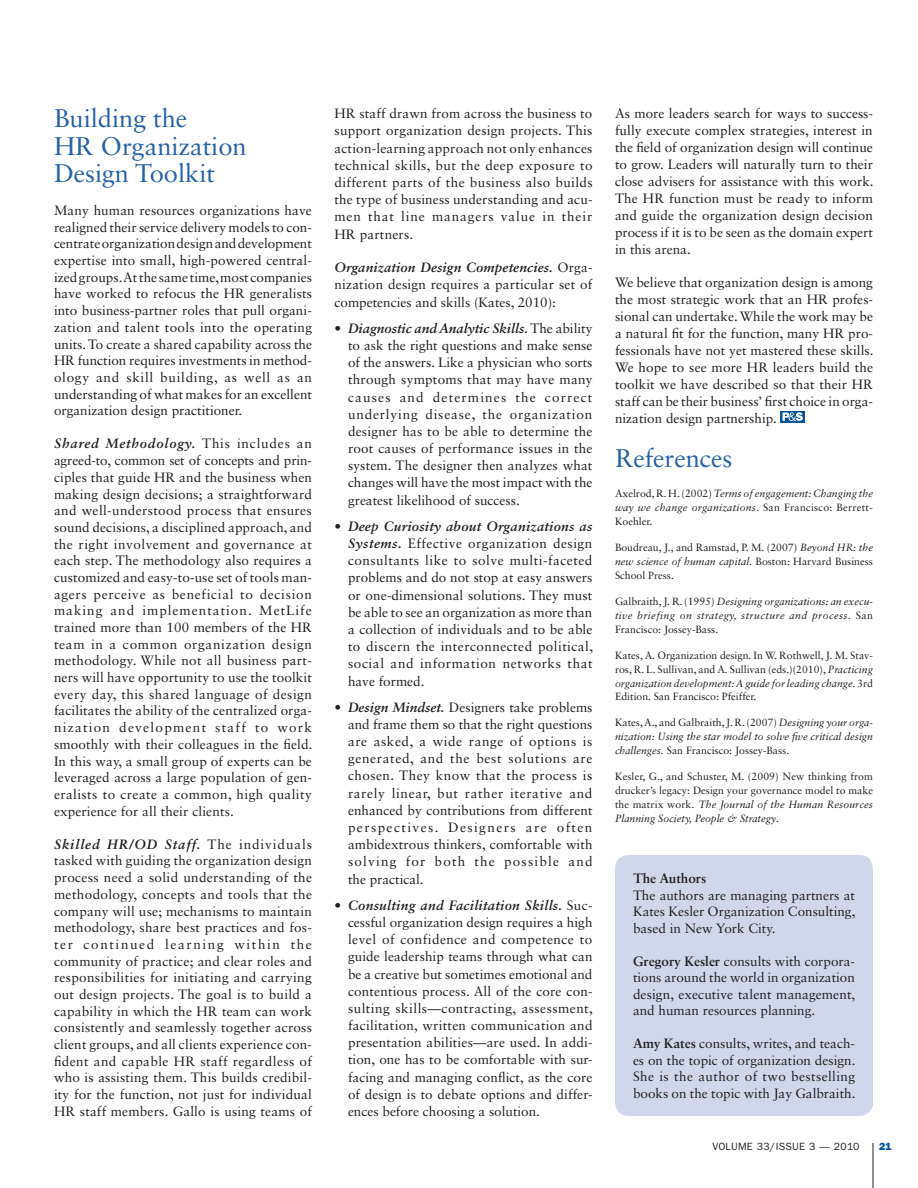
<style>
.page{position:relative;width:918px;height:1188px;background:#fff}
.page>*{position:absolute;margin:0;border:0;box-sizing:border-box;transform-origin:0 0}
.t1{font:25.5px/27.2px "Sabon LT Std";color:#2662a8}
.t2{font:13.5px/16.6px "Sabon LT Std";color:#231f20;text-align:justify}
.t3{font:700 13.5px "Sabon LT Std";color:#231f20}
.t4{font:10.5px/14px "Sabon LT Std";color:#231f20;text-align:justify}
.t5{font:italic 10.5px/14px "Sabon LT Std";color:#231f20;text-align:justify}
.t6{font:10.5px "ITC Franklin Gothic Std";letter-spacing:.025em;color:#231f20}
.t7{font:10.5px "ITC Franklin Gothic Std Hvy";color:#01529a}
.s1{font-weight:700;font-style:italic}
.s2{font-style:normal}
.s3{font-style:italic}
.s4{font-weight:700}
</style>
<div class="page">
<hr style="left:873px;top:1143px;width:1px;height:45px;background:#231f20">
<div style="left:615px;top:855px;width:258px;height:261px;background:#d0d7ea;border-radius:14px"></div>
<div style="left:780px;top:411px;width:25px;height:11px;background:#01529a"></div>
<svg style="left:782px;top:412px;width:21px;height:9px"></svg>
<h1 class="t1" style="left:54px;top:105px;width:194px">Building the<br>HR Organization<br>Design Toolkit</h1>
<p class="t2" style="left:54px;top:202px;width:260px">Many human resources organizations have realigned their service delivery models to con&shy;centrate organization design and development expertise into small, high-powered central&shy;ized groups. At the same time, most companies have worked to refocus the HR generalists into business-partner roles that pull organi&shy;zation and talent tools into the operating units. To create a shared capability across the HR function requires investments in method&shy;ology and skill building, as well as an understanding of what makes for an excellent organization design practitioner.</p>
<p class="t2" style="left:54px;top:435px;width:260px"><span class="s1">Shared Methodology.</span> This includes an agreed-to, common set of concepts and prin&shy;ciples that guide HR and the business when making design decisions; a straightforward and well-understood process that ensures sound decisions, a disciplined approach, and the right involvement and governance at each step. The methodology also requires a customized and easy-to-use set of tools man&shy;agers perceive as beneficial to decision making and implementation. MetLife trained more than 100 members of the HR team in a common organization design methodology. While not all business part&shy;ners will have opportunity to use the toolkit every day, this shared language of design facilitates the ability of the centralized orga&shy;nization development staff to work smoothly with their colleagues in the field.<br>In this way, a small group of experts can be leveraged across a large population of gen&shy;eralists to create a common, high quality experience for all their clients.</p>
<p class="t2" style="left:54px;top:836px;width:260px"><span class="s1">Skilled HR/OD Staff.</span> The individuals tasked with guiding the organization design process need a solid understanding of the methodology, concepts and tools that the company will use; mechanisms to maintain methodology, share best practices and fos&shy;ter continued learning within the community of practice; and clear roles and responsibilities for initiating and carrying out design projects. The goal is to build a capability in which the HR team can work consistently and seamlessly together across client groups, and all clients experience con&shy;fident and capable HR staff regardless of who is assisting them. This builds credibil&shy;ity for the function, not just for individual HR staff members. Gallo is using teams of</p>
<p class="t2" style="left:335px;top:105px;width:260px;line-height:17.2px">HR staff drawn from across the business to support organization design projects. This action-learning approach not only enhances technical skills, but the deep exposure to different parts of the business also builds the type of business understanding and acu&shy;men that line managers value in their HR partners.</p>
<p class="t2" style="left:335px;top:259px;width:259px;line-height:17.2px"><span class="s1">Organization Design Competencies.</span> Orga&shy;nization design requires a particular set of competencies and skills (Kates, 2010):</p>
<p class="t2" style="left:348px;top:319px;width:246px;line-height:17.2px;text-indent:-14px">• <span class="s1">Diagnostic and Analytic Skills.</span> The ability to ask the right questions and make sense of the answers. Like a physician who sorts through symptoms that may have many causes and determines the correct underlying disease, the organization designer has to be able to determine the root causes of performance issues in the system. The designer then analyzes what changes will have the most impact with the greatest likelihood of success.</p>
<p class="t2" style="left:348px;top:517px;width:247px;line-height:17.2px;text-indent:-14px">• <span class="s1">Deep Curiosity about Organizations as Systems.</span> Effective organization design consultants like to solve multi-faceted problems and do not stop at easy answers or one-dimensional solutions. They must be able to see an organization as more than a collection of individuals and to be able to discern the interconnected political, social and information networks that have formed.</p>
<p class="t2" style="left:348px;top:698px;width:246px;line-height:17.2px;text-indent:-14px">• <span class="s1">Design Mindset.</span> Designers take problems and frame them so that the right questions are asked, a wide range of options is generated, and the best solutions are chosen. They know that the process is rarely linear, but rather iterative and enhanced by contributions from different perspectives. Designers are often ambidextrous thinkers, comfortable with solving for both the possible and the practical.</p>
<p class="t2" style="left:348px;top:896px;width:247px;line-height:17.2px;text-indent:-14px">• <span class="s1">Consulting and Facilitation Skills.</span> Suc&shy;cessful organization design requires a high level of confidence and competence to guide leadership teams through what can be a creative but sometimes emotional and contentious process. All of the core con&shy;sulting skills—contracting, assessment, facilitation, written communication and presentation abilities—are used. In addi&shy;tion, one has to be comfortable with sur&shy;facing and managing conflict, as the core of design is to debate options and differ&shy;ences before choosing a solution.</p>
<p class="t2" style="left:615px;top:105px;width:260px">As more leaders search for ways to success&shy;fully execute complex strategies, interest in the field of organization design will continue to grow. Leaders will naturally turn to their close advisers for assistance with this work.<br>The HR function must be ready to inform and guide the organization design decision process if it is to be seen as the domain expert in this arena.</p>
<p class="t2" style="left:615px;top:274px;width:260px">We believe that organization design is among the most strategic work that an HR profes&shy;sional can undertake. While the work may be a natural fit for the function, many HR pro&shy;fessionals have not yet mastered these skills.<br>We hope to see more HR leaders build the toolkit we have described so that their HR staff can be their business’ first choice in orga&shy;nization design partnership.</p>
<h1 class="t1" style="left:615px;top:444px;width:119px">References</h1>
<p class="t5" style="left:615px;top:487px;width:259px"><span class="s2">Axelrod, R. H. (2002)</span> Terms of engagement: Changing the way we change organizations<span class="s2">. San Francisco: Berrett-Koehler.</span></p>
<p class="t4" style="left:615px;top:540px;width:259px">Boudreau, J., and Ramstad, P. M. (2007) <span class="s3">Beyond HR: the new science of human capital.</span> Boston: Harvard Business School Press.</p>
<p class="t5" style="left:615px;top:594px;width:260px"><span class="s2">Galbraith, J. R. (1995)</span> Designing organizations: an execu&shy;tive briefing on strategy, structure and process. <span class="s2">San Francisco: Jossey-Bass.</span></p>
<p class="t4" style="left:615px;top:648px;width:260px">Kates, A. Organization design. In W. Rothwell, J. M. Stav&shy;ros, R. L. Sullivan, and A. Sullivan (eds.)(2010), <span class="s3">Practicing organization development: A guide for leading change.</span> 3rd Edition. San Francisco: Pfeiffer.</p>
<p class="t5" style="left:615px;top:716px;width:260px"><span class="s2">Kates, A., and Galbraith, J. R. (2007)</span> Designing your orga&shy;nization: Using the star model to solve five critical design challenges. <span class="s2">San Francisco: Jossey-Bass.</span></p>
<p class="t4" style="left:615px;top:769px;width:260px">Kesler, G., and Schuster, M. (2009) New thinking from drucker’s legacy: Design your governance model to make the matrix work. <span class="s3">The Journal of the Human Resources Planning Society, People &amp; Strategy</span>.</p>
<p class="t3" style="left:633px;top:870px;width:75px">The Authors</p>
<p class="t2" style="left:633px;top:887px;width:224px">The authors are managing partners at Kates Kesler Organization Consulting, based in New York City.</p>
<p class="t2" style="left:633px;top:953px;width:224px"><span class="s4">Gregory Kesler</span> consults with corpora&shy;tions around the world in organization design, executive talent management, and human resources planning.</p>
<p class="t2" style="left:633px;top:1035px;width:224px"><span class="s4">Amy Kates</span> consults, writes, and teach&shy;es on the topic of organization design.<br>She is the author of two bestselling books on the topic with Jay Galbraith.</p>
<p class="t6" style="left:712px;top:1141px;width:9px">VOLUME</p>
<p class="t6" style="left:757px;top:1141px;width:25px">33/ISSUE</p>
<p class="t6" style="left:809px;top:1141px;width:52px">3 — 2010</p>
<p class="t7" style="left:879px;top:1140px;width:14px">21</p>
</div>
